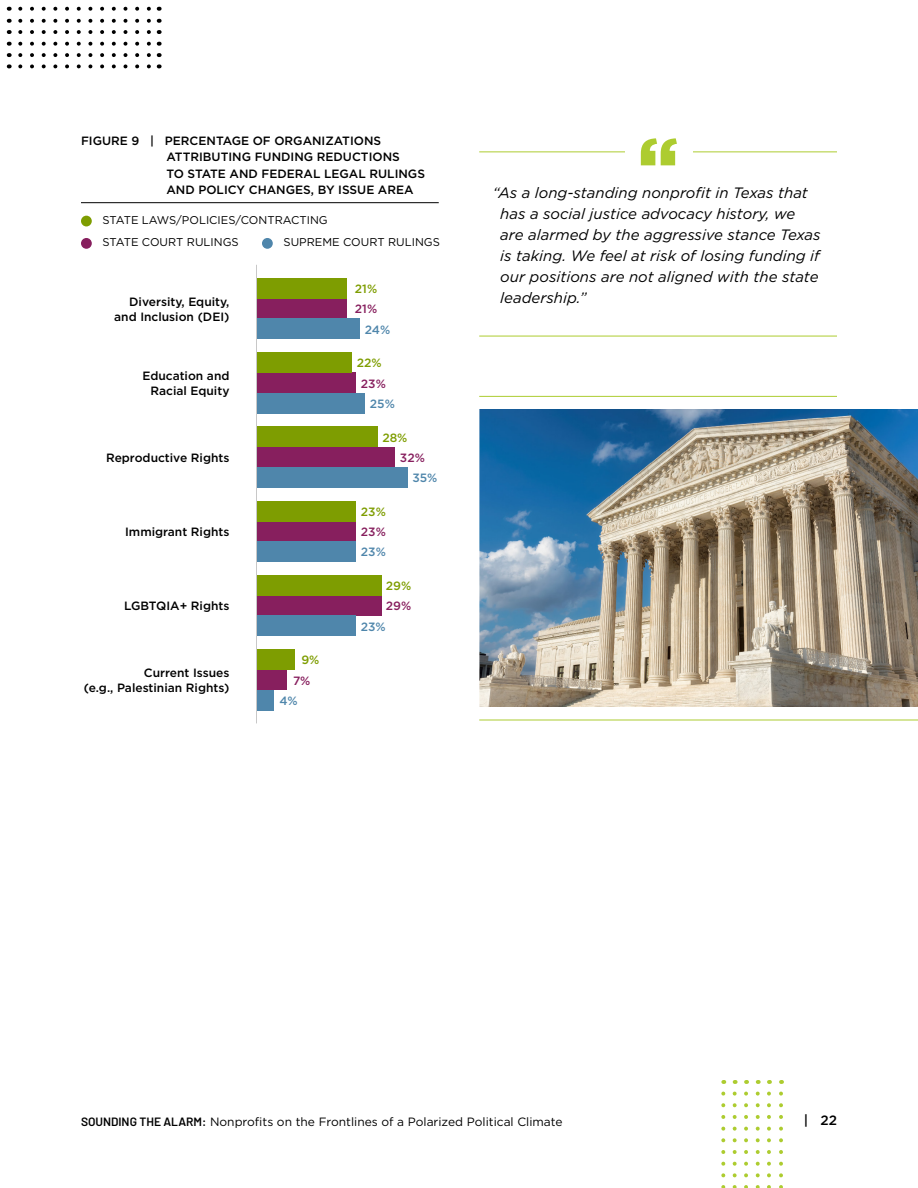
<style>
.page{position:relative;width:918px;height:1188px;background:#fff}
.page>*{position:absolute;margin:0;border:0;box-sizing:border-box;transform-origin:0 0}
.t1{font:italic 15px/21px "Gotham";color:#000}
.t2{font:500 13.5px "Gotham";color:#000}
.t3{font:500 12px/16.5px "Gotham";color:#000;text-align:right}
.t4{font:12px "Gotham";color:#000}
.t5{font:500 12px "Gotham";color:#871f5e}
.t6{font:500 12px "Gotham";color:#4f86ab}
.t7{font:500 12px "Gotham";color:#7e9d01}
.t8{font:11.25px "Gotham";color:#000}
.s1{font-family:"Barlow";font-weight:600}
</style>
<div class="page">
<svg style="left:779px;top:1094px;width:4px;height:94px"></svg>
<svg style="left:767px;top:1094px;width:4px;height:94px"></svg>
<svg style="left:756px;top:1094px;width:4px;height:94px"></svg>
<svg style="left:744px;top:1094px;width:4px;height:94px"></svg>
<svg style="left:733px;top:1094px;width:4px;height:94px"></svg>
<svg style="left:721px;top:1094px;width:4px;height:94px"></svg>
<hr style="left:479px;top:152px;width:358px;height:1px;background:#adcc30">
<div style="left:625px;top:135px;width:68px;height:34px;background:#fff"></div>
<svg style="left:641px;top:138px;width:36px;height:27px"></svg>
<hr style="left:479px;top:336px;width:358px;height:1px;background:#adcc30">
<hr style="left:81px;top:202px;width:358px;height:1px;background:#000">
<div style="left:81px;top:216px;width:11px;height:10px;background:#7e9d01;border-radius:50%"></div>
<div style="left:81px;top:238px;width:11px;height:11px;background:#871f5e;border-radius:50%"></div>
<div style="left:262px;top:238px;width:11px;height:11px;background:#4f86ab;border-radius:50%"></div>
<div style="left:257px;top:299px;width:90px;height:20px;background:#871f5e"></div>
<div style="left:257px;top:319px;width:103px;height:20px;background:#4f86ab"></div>
<div style="left:257px;top:278px;width:90px;height:21px;background:#7e9d01"></div>
<div style="left:257px;top:447px;width:138px;height:20px;background:#871f5e"></div>
<div style="left:257px;top:467px;width:151px;height:21px;background:#4f86ab"></div>
<div style="left:257px;top:427px;width:120px;height:20px;background:#7e9d01"></div>
<div style="left:257px;top:521px;width:99px;height:21px;background:#871f5e"></div>
<div style="left:257px;top:542px;width:99px;height:20px;background:#4f86ab"></div>
<div style="left:257px;top:501px;width:99px;height:20px;background:#7e9d01"></div>
<div style="left:257px;top:596px;width:125px;height:20px;background:#871f5e"></div>
<div style="left:257px;top:616px;width:99px;height:20px;background:#4f86ab"></div>
<div style="left:257px;top:575px;width:125px;height:21px;background:#7e9d01"></div>
<div style="left:257px;top:393px;width:108px;height:20px;background:#4f86ab"></div>
<div style="left:257px;top:373px;width:99px;height:20px;background:#871f5e"></div>
<div style="left:257px;top:353px;width:95px;height:20px;background:#7e9d01"></div>
<div style="left:257px;top:670px;width:30px;height:20px;background:#871f5e"></div>
<div style="left:257px;top:690px;width:17px;height:20px;background:#4f86ab"></div>
<div style="left:257px;top:650px;width:38px;height:20px;background:#7e9d01"></div>
<hr style="left:256px;top:265px;width:1px;height:458px;background:#c8c8c8">
<svg style="left:20px;top:7px;width:131px;height:4px"></svg>
<svg style="left:20px;top:19px;width:131px;height:4px"></svg>
<svg style="left:20px;top:30px;width:131px;height:4px"></svg>
<svg style="left:20px;top:42px;width:131px;height:4px"></svg>
<svg style="left:20px;top:53px;width:131px;height:4px"></svg>
<svg style="left:20px;top:64px;width:131px;height:4px"></svg>
<img style="left:479px;top:410px;width:439px;height:296px">
<hr style="left:479px;top:396px;width:358px;height:1px;background:#adcc30">
<hr style="left:479px;top:720px;width:439px;height:1px;background:#adcc30">
<p class="t3" style="left:166px;top:132px;width:260px;text-align:left;text-indent:-86px">FIGURE 9 | PERCENTAGE OF ORGANIZATIONS ATTRIBUTING FUNDING REDUCTIONS<br>TO STATE AND FEDERAL LEGAL RULINGS AND POLICY CHANGES, BY ISSUE AREA</p>
<p class="t8" style="left:103px;top:213px;width:227px">STATE LAWS/POLICIES/CONTRACTING</p>
<p class="t8" style="left:103px;top:235px;width:138px">STATE COURT RULINGS</p>
<p class="t8" style="left:284px;top:235px;width:158px">SUPREME COURT RULINGS</p>
<p class="t7" style="left:355px;top:281px;width:24px">21%</p>
<p class="t3" style="left:114px;top:294px;width:117px;line-height:15px">Diversity, Equity, and Inclusion (DEI)</p>
<p class="t5" style="left:355px;top:301px;width:24px">21%</p>
<p class="t6" style="left:365px;top:322px;width:27px">24%</p>
<p class="t3" style="left:142px;top:368px;width:89px;line-height:15px">Education and<br>Racial Equity</p>
<p class="t3" style="left:106px;top:449px;width:125px">Reproductive Rights</p>
<p class="t3" style="left:125px;top:524px;width:106px">Immigrant Rights</p>
<p class="t3" style="left:124px;top:598px;width:107px">LGBTQIA+ Rights</p>
<p class="t3" style="left:84px;top:665px;width:147px;line-height:15px">Current Issues<br>(e.g., Palestinian Rights)</p>
<p class="t7" style="left:301px;top:652px;width:20px">9%</p>
<p class="t5" style="left:293px;top:673px;width:19px">7%</p>
<p class="t6" style="left:279px;top:693px;width:20px">4%</p>
<p class="t7" style="left:357px;top:355px;width:26px">22%</p>
<p class="t5" style="left:361px;top:376px;width:26px">23%</p>
<p class="t6" style="left:370px;top:396px;width:27px">25%</p>
<p class="t7" style="left:382px;top:430px;width:27px">28%</p>
<p class="t7" style="left:361px;top:504px;width:26px">23%</p>
<p class="t5" style="left:361px;top:524px;width:26px">23%</p>
<p class="t6" style="left:361px;top:544px;width:26px">23%</p>
<p class="t5" style="left:400px;top:450px;width:26px">32%</p>
<p class="t6" style="left:412px;top:470px;width:27px">35%</p>
<p class="t7" style="left:386px;top:578px;width:27px">29%</p>
<p class="t5" style="left:386px;top:598px;width:27px">29%</p>
<p class="t6" style="left:361px;top:619px;width:26px">23%</p>
<p class="t1" style="left:500px;top:181px;width:322px;text-indent:-8px">“As a long-standing nonprofit in Texas that has a social justice advocacy history, we are alarmed by the aggressive stance Texas is taking. We feel at risk of losing funding if our positions are not aligned with the state leadership.”</p>
<p class="t4" style="left:81px;top:1114px;width:483px"><span class="s1">SOUNDING THE ALARM:</span> Nonprofits on the Frontlines of a Polarized Political Climate</p>
<p class="t2" style="left:804px;top:1111px;width:35px">| 22</p>
</div>
